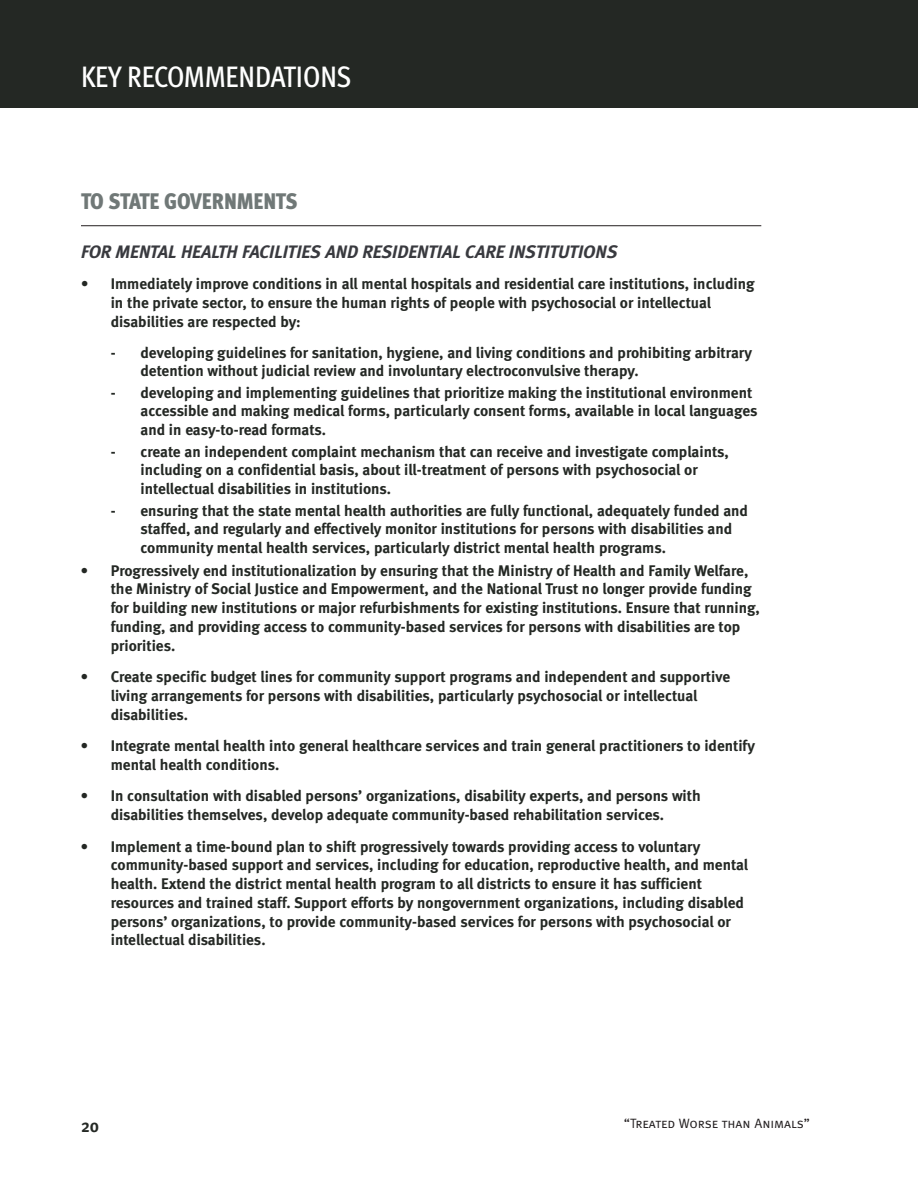
<style>
.page{position:relative;width:918px;height:1188px;background:#fff}
.page>*{position:absolute;margin:0;border:0;box-sizing:border-box;transform-origin:0 0}
.t1{font:500 29.55px "Meta Cond";letter-spacing:-.01em;color:#fff}
.t2{font:900 22.5px "Meta Cond";letter-spacing:-.01em;color:#707877}
.t3{font:italic 700 18px "Meta";color:#393a3f}
.t4{font:700 18px "Meta Cond";color:#242824}
.t5{font:700 15.3px/18.8px "Meta";color:#242824}
.t6{font:13.5px "Meta Normal Caps";color:#231f20}
</style>
<div class="page">
<hr style="left:81px;top:225px;width:680px;height:1px;background:#231f20">
<div style="left:0;top:0;width:918px;height:108px;background:#242824"></div>
<h1 class="t1" style="left:81px;top:66px;width:272px">KEY RECOMMENDATIONS</h1>
<h2 class="t2" style="left:81px;top:193px;width:218px">TO STATE GOVERNMENTS</h2>
<p class="t3" style="left:81px;top:244px;width:538px">FOR MENTAL HEALTH FACILITIES AND RESIDENTIAL CARE INSTITUTIONS</p>
<p class="t5" style="left:111px;top:276px;width:645px;text-indent:-30px">• Immediately improve conditions in all mental hospitals and residential care institutions, including in the private sector, to ensure the human rights of people with psychosocial or intellectual disabilities are respected by:</p>
<p class="t5" style="left:141px;top:344px;width:613px;line-height:18.3px;text-indent:-30px">- developing guidelines for sanitation, hygiene, and living conditions and prohibiting arbitrary detention without judicial review and involuntary electroconvulsive therapy.</p>
<p class="t5" style="left:141px;top:385px;width:618px;line-height:18.1px;text-indent:-30px">- developing and implementing guidelines that prioritize making the institutional environment accessible and making medical forms, particularly consent forms, available in local languages and in easy-to-read formats.</p>
<p class="t5" style="left:141px;top:444px;width:590px;line-height:18.3px;text-indent:-30px">- create an independent complaint mechanism that can receive and investigate complaints, including on a confidential basis, about ill-treatment of persons with psychosocial or intellectual disabilities in institutions.</p>
<p class="t5" style="left:141px;top:503px;width:609px;line-height:18.3px;text-indent:-30px">- ensuring that the state mental health authorities are fully functional, adequately funded and staffed, and regularly and effectively monitor institutions for persons with disabilities and community mental health services, particularly district mental health programs.</p>
<p class="t5" style="left:111px;top:562px;width:651px;text-indent:-30px">• Progressively end institutionalization by ensuring that the Ministry of Health and Family Welfare, the Ministry of Social Justice and Empowerment, and the National Trust no longer provide funding for building new institutions or major refurbishments for existing institutions. Ensure that running, funding, and providing access to community-based services for persons with disabilities are top priorities.</p>
<p class="t5" style="left:111px;top:669px;width:621px;text-indent:-30px">• Create specific budget lines for community support programs and independent and supportive living arrangements for persons with disabilities, particularly psychosocial or intellectual disabilities.</p>
<p class="t5" style="left:111px;top:738px;width:646px;text-indent:-30px">• Integrate mental health into general healthcare services and train general practitioners to identify mental health conditions.</p>
<p class="t5" style="left:81px;top:788px;width:621px;text-align:center">• In consultation with disabled persons’ organizations, disability experts, and persons with disabilities themselves, develop adequate community-based rehabilitation services.</p>
<p class="t5" style="left:111px;top:838px;width:639px;text-indent:-30px">• Implement a time-bound plan to shift progressively towards providing access to voluntary community-based support and services, including for education, reproductive health, and mental health. Extend the district mental health program to all districts to ensure it has sufficient resources and trained staff. Support efforts by nongovernment organizations, including disabled persons’ organizations, to provide community-based services for persons with psychosocial or intellectual disabilities.</p>
<p class="t4" style="left:81px;top:1119px;width:20px">20</p>
<p class="t6" style="left:624px;top:1118px;width:188px">“Treated Worse than Animals”</p>
</div>
